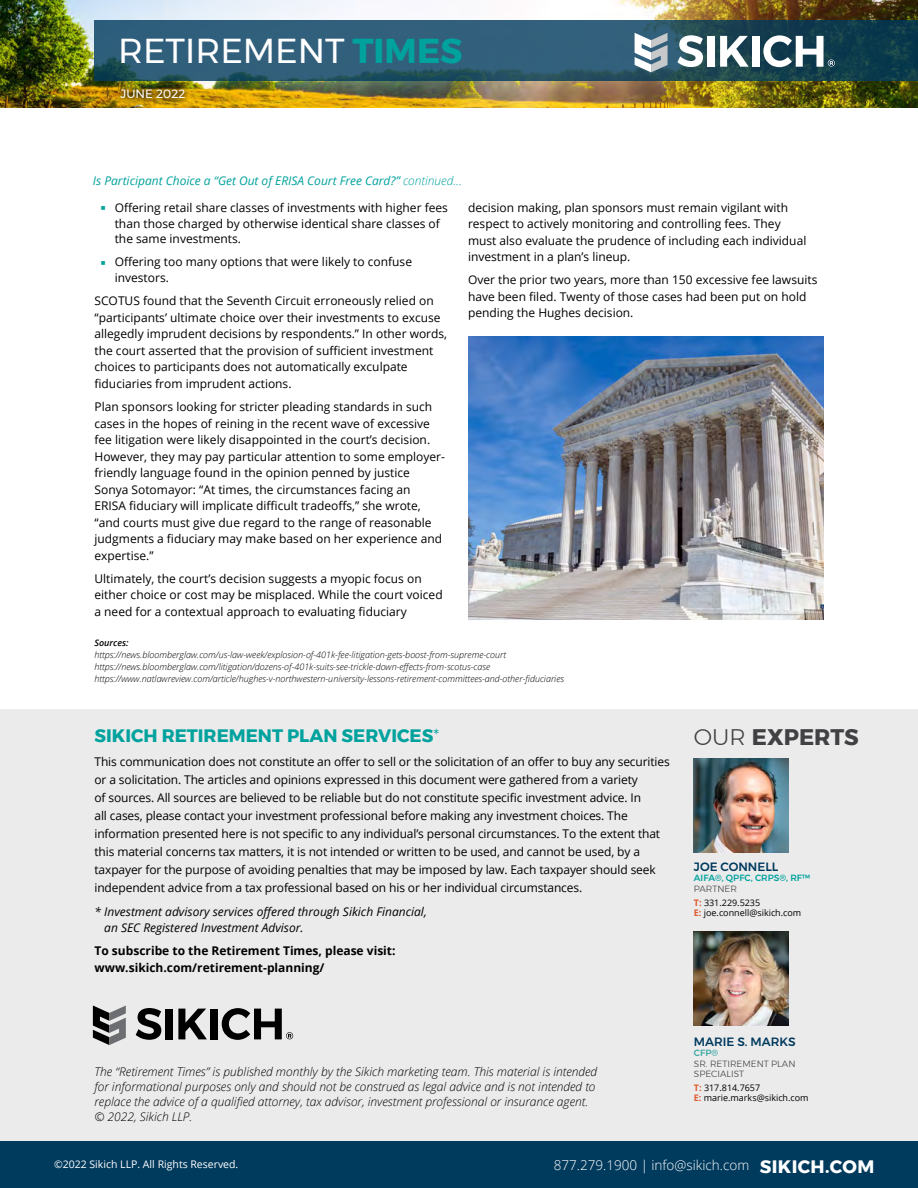
<style>
.page{position:relative;width:918px;height:1188px;background:#fff}
.page>*{position:absolute;margin:0;border:0;box-sizing:border-box;transform-origin:0 0}
.t1{font:34.5px "Montserrat";color:#fff}
.t2{font:700 22.5px "Montserrat";color:#414042}
.t3{font:700 18px "Montserrat";color:#00a29d}
.t4{font:300 13.5px "Open Sans";color:#fff}
.t5{font:12px/16.5px "Open Sans";color:#000}
.t6{font:italic 300 12px/15px "Open Sans";color:#000}
.t7{font:italic 12px/16.5px "Open Sans";color:#000}
.t8{font:700 12px/16.5px "Open Sans";color:#000}
.t9{font:italic 12px "Open Sans";color:#00a29d}
.t10{font:500 12px "Montserrat";color:#003a5d}
.t11{font:12px "Montserrat";color:#fff}
.t12{font:10.5px "Open Sans";color:#fff}
.t13{font:italic 300 9px/12px "Open Sans";color:#000}
.t14{font:9px/10.5px "Open Sans";color:#000}
.t15{font:300 9px/10.5px "Montserrat";color:#414042}
.t16{font:500 9px "Montserrat";color:#00a29d}
.t17{font:italic 600 9px "Open Sans";color:#000}
.t18{font:500 9px "Montserrat";color:#3da9a4}
.s1{font-weight:700;color:#00a29d}
.s2{font-weight:300}
.s3{font-family:"Universal Newswith Comm Pi";font-size:15px;color:#00a29d}
.s4{font-weight:700;color:#de592b}
.s5{font-family:"Montserrat";font-weight:700;font-size:18px}
</style>
<div class="page">
<div style="left:0;top:1141px;width:918px;height:47px;background:#003a5d"></div>
<img style="left:0;top:0;width:918px;height:108px">
<svg style="left:94px;top:20px;width:824px;height:61px;background:#28566d"></svg>
<svg style="left:677px;top:35px;width:26px;height:32px"></svg>
<div style="left:708px;top:36px;width:7px;height:31px;background:#fff"></div>
<svg style="left:720px;top:36px;width:29px;height:31px"></svg>
<div style="left:752px;top:36px;width:7px;height:31px;background:#fff"></div>
<svg style="left:763px;top:35px;width:72px;height:32px"></svg>
<svg style="left:635px;top:33px;width:33px;height:39px"></svg>
<div style="left:0;top:709px;width:918px;height:432px;background:#ebebec"></div>
<img style="left:694px;top:758px;width:94px;height:95px">
<svg style="left:136px;top:1008px;width:25px;height:32px"></svg>
<div style="left:166px;top:1009px;width:7px;height:30px;background:#000"></div>
<svg style="left:178px;top:1009px;width:29px;height:30px"></svg>
<div style="left:210px;top:1009px;width:7px;height:30px;background:#000"></div>
<svg style="left:222px;top:1008px;width:71px;height:32px"></svg>
<svg style="left:93px;top:1005px;width:33px;height:40px"></svg>
<div style="left:114px;top:82px;width:77px;height:23px;background:#000;opacity:.75"></div>
<img style="left:694px;top:931px;width:94px;height:95px">
<img style="left:468px;top:336px;width:356px;height:284px">
<h1 class="t1" style="left:118px;top:25px;width:346px">RETIREMENT <span class="s1">TIMES</span></h1>
<p class="t11" style="left:121px;top:85px;width:66px">JUNE 2022</p>
<p class="t9" style="left:93px;top:172px;width:371px">Is Participant Choice a “Get Out of ERISA Court Free Card?” <span class="s2">continued...</span></p>
<p class="t5" style="left:115px;top:199px;width:335px;line-height:15.9px;text-indent:-14px"><span class="s3">▪</span> Offering retail share classes of investments with higher fees than those charged by otherwise identical share classes of the same investments.</p>
<p class="t5" style="left:115px;top:254px;width:299px;line-height:15.9px;text-indent:-14px"><span class="s3">▪</span> Offering too many options that were likely to confuse investors.</p>
<p class="t5" style="left:95px;top:292px;width:354px">SCOTUS found that the Seventh Circuit erroneously relied on “participants’ ultimate choice over their investments to excuse allegedly imprudent decisions by respondents.” In other words, the court asserted that the provision of sufficient investment choices to participants does not automatically exculpate fiduciaries from imprudent actions.</p>
<p class="t5" style="left:95px;top:398px;width:352px">Plan sponsors looking for stricter pleading standards in such cases in the hopes of reining in the recent wave of excessive fee litigation were likely disappointed in the court’s decision.<br>However, they may pay particular attention to some employer&shy;friendly language found in the opinion penned by justice Sonya Sotomayor: “At times, the circumstances facing an ERISA fiduciary will implicate difficult tradeoffs,” she wrote, “and courts must give due regard to the range of reasonable judgments a fiduciary may make based on her experience and expertise.”</p>
<p class="t5" style="left:95px;top:570px;width:350px">Ultimately, the court’s decision suggests a myopic focus on either choice or cost may be misplaced. While the court voiced a need for a contextual approach to evaluating fiduciary</p>
<p class="t5" style="left:468px;top:199px;width:340px">decision making, plan sponsors must remain vigilant with respect to actively monitoring and controlling fees. They must also evaluate the prudence of including each individual investment in a plan’s lineup.</p>
<p class="t5" style="left:468px;top:271px;width:351px">Over the prior two years, more than 150 excessive fee lawsuits have been filed. Twenty of those cases had been put on hold pending the Hughes decision.</p>
<p class="t17" style="left:94px;top:636px;width:36px">Sources:</p>
<p class="t13" style="left:94px;top:648px;width:471px">https://news.bloomberglaw.com/us-law-week/explosion-of-401k-fee-litigation-gets-boost-from-supreme-court https://news.bloomberglaw.com/litigation/dozens-of-401k-suits-see-trickle-down-effects-from-scotus-case https://www.natlawreview.com/article/hughes-v-northwestern-university-lessons-retirement-committees-and-other-fiduciaries</p>
<h3 class="t3" style="left:94px;top:721px;width:346px">SIKICH RETIREMENT PLAN SERVICES<span class="s2">*</span></h3>
<p class="t5" style="left:94px;top:753px;width:577px;line-height:18px">This communication does not constitute an offer to sell or the solicitation of an offer to buy any securities or a solicitation. The articles and opinions expressed in this document were gathered from a variety<br>of sources. All sources are believed to be reliable but do not constitute specific investment advice. In<br>all cases, please contact your investment professional before making any investment choices. The information presented here is not specific to any individual’s personal circumstances. To the extent that this material concerns tax matters, it is not intended or written to be used, and cannot be used, by a taxpayer for the purpose of avoiding penalties that may be imposed by law. Each taxpayer should seek independent advice from a tax professional based on his or her individual circumstances.</p>
<p class="t7" style="left:104px;top:903px;width:324px;text-indent:-10px">* Investment advisory services offered through Sikich Financial, an SEC Registered Investment Advisor.</p>
<p class="t8" style="left:94px;top:943px;width:303px">To subscribe to the Retirement Times, please visit: www.sikich.com/retirement-planning/</p>
<h2 class="t2" style="left:694px;top:719px;width:166px"><span class="s2">OUR</span> EXPERTS</h2>
<p class="t10" style="left:694px;top:857px;width:86px">JOE CONNELL</p>
<p class="t16" style="left:694px;top:871px;width:118px">AIFA®, QPFC, CRPS®, RF™</p>
<p class="t15" style="left:694px;top:883px;width:45px">PARTNER</p>
<p class="t14" style="left:694px;top:897px;width:109px"><span class="s4">T:</span> 331.229.5235<br><span class="s4">E:</span> joe.connell@sikich.com</p>
<p class="t6" style="left:94px;top:1063px;width:504px">The “Retirement Times” is published monthly by the Sikich marketing team. This material is intended for informational purposes only and should not be construed as legal advice and is not intended to replace the advice of a qualified attorney, tax advisor, investment professional or insurance agent. © 2022, Sikich LLP.</p>
<p class="t10" style="left:694px;top:1032px;width:103px">MARIE S. MARKS</p>
<p class="t18" style="left:694px;top:1046px;width:26px">CFP®</p>
<p class="t15" style="left:694px;top:1058px;width:103px">SR. RETIREMENT PLAN<br>SPECIALIST</p>
<p class="t14" style="left:694px;top:1082px;width:116px"><span class="s4">T:</span> 317.814.7657<br><span class="s4">E:</span> marie.marks@sikich.com</p>
<p class="t12" style="left:54px;top:1157px;width:186px">©2022 Sikich LLP. All Rights Reserved.</p>
<p class="t4" style="left:554px;top:1155px;width:322px">877.279.1900 | info@sikich.com <span class="s5">SIKICH.COM</span></p>
</div>
